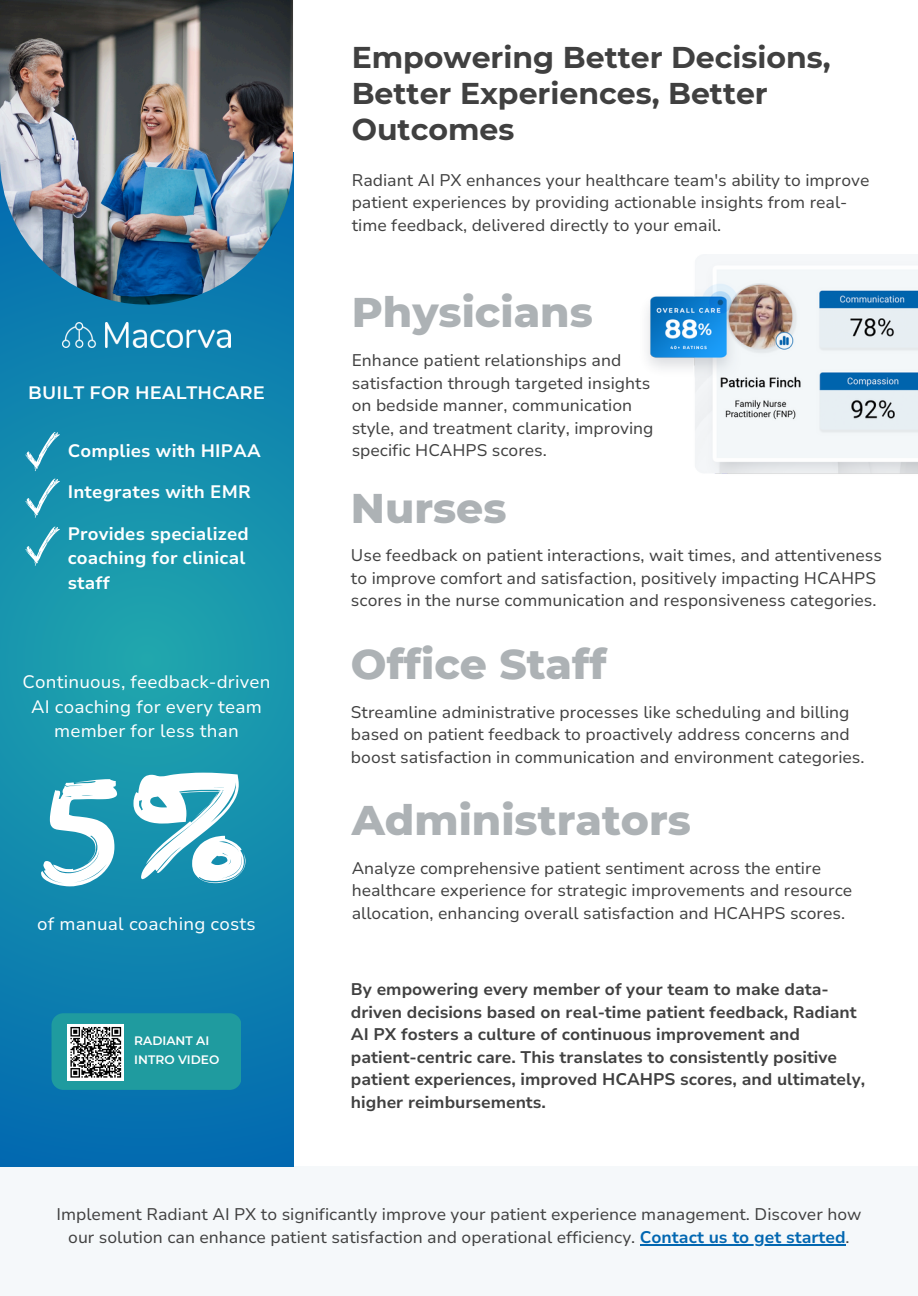
<style>
.page{position:relative;width:918px;height:1296px;background:#fff}
.page>*{position:absolute;margin:0;border:0;box-sizing:border-box;transform-origin:0 0}
.t1{font:154.8px "Finger Paint";color:#fff}
.t2{font:800 42.3px "Montserrat";color:#adb2b5}
.t3{font:700 30px/36px "Montserrat";color:#404040}
.t4{font:18px/24.8px "Nunito Sans 10 pt";letter-spacing:.01em;color:#fff;text-align:center}
.t5{font:700 18px/24.8px "Nunito Sans 10 pt";letter-spacing:.01em;color:#fff}
.t6{font:600 18px "Montserrat";letter-spacing:.01em;color:#fff}
.t7{font:16.8px/22.5px "Nunito Sans 10 pt";color:#404040}
.t8{font:700 16.8px/22.5px "Nunito Sans 10 pt";color:#404040}
.t9{font:600 12.3px "Montserrat";color:#fff}
.s1{font-weight:700;color:#0267b1}
</style>
<div class="page">
<div style="left:0;top:1166px;width:918px;height:130px;background:#f5f8fa"></div>
<svg style="left:0;top:305px;width:293px;height:861px;background:#138bae"></svg>
<img style="left:0;top:0;width:293px;height:305px">
<svg style="left:25px;top:432px;width:35px;height:39px"></svg>
<svg style="left:25px;top:479px;width:35px;height:39px"></svg>
<svg style="left:25px;top:527px;width:35px;height:39px"></svg>
<img style="left:63px;top:323px;width:167px;height:24px">
<div style="left:52px;top:1013px;width:189px;height:77px;background:#1f9b9f;border-radius:12px"></div>
<img style="left:647px;top:255px;width:271px;height:219px">
<hr style="left:640px;top:1244px;width:206px;height:1px;background:#0267b1">
<div style="left:68px;top:1024px;width:56px;height:56px;background:#fff"></div>
<svg style="left:70px;top:1026px;width:52px;height:52px"></svg>
<p class="t3" style="left:352px;top:39px;width:480px">Empowering Better Decisions,<br>Better Experiences, Better<br>Outcomes</p>
<p class="t7" style="left:352px;top:169px;width:519px">Radiant AI PX enhances your healthcare team's ability to improve patient experiences by providing actionable insights from real&shy;time feedback, delivered directly to your email.</p>
<h2 class="t6" style="left:28px;top:381px;width:238px">BUILT FOR HEALTHCARE</h2>
<h3 class="t5" style="left:68px;top:439px;width:195px">Complies with HIPAA</h3>
<p class="t5" style="left:68px;top:480px;width:185px">Integrates with EMR</p>
<p class="t5" style="left:68px;top:521px;width:183px">Provides specialized coaching for clinical staff</p>
<h6 class="t4" style="left:23px;top:670px;width:249px">Continuous, feedback-driven<br>AI coaching for every team member for less than</h6>
<h2 class="t1" style="left:38px;top:706px;width:217px">5%</h2>
<h2 class="t4" style="left:37px;top:911px;width:220px">of manual coaching costs</h2>
<h6 class="t9" style="left:134px;top:1034px;width:76px">RADIANT AI</h6>
<h2 class="t9" style="left:134px;top:1052px;width:87px">INTRO VIDEO</h2>
<h1 class="t2" style="left:352px;top:286px;width:243px">Physicians</h1>
<p class="t7" style="left:352px;top:349px;width:303px">Enhance patient relationships and satisfaction through targeted insights on bedside manner, communication style, and treatment clarity, improving specific HCAHPS scores.</p>
<p class="t2" style="left:351px;top:482px;width:157px">Nurses</p>
<h6 class="t7" style="left:351px;top:545px;width:533px">Use feedback on patient interactions, wait times, and attentiveness to improve comfort and satisfaction, positively impacting HCAHPS scores in the nurse communication and responsiveness categories.</h6>
<p class="t2" style="left:351px;top:638px;width:257px">Office Staff</p>
<p class="t7" style="left:351px;top:701px;width:515px">Streamline administrative processes like scheduling and billing based on patient feedback to proactively address concerns and boost satisfaction in communication and environment categories.</p>
<h5 class="t2" style="left:352px;top:794px;width:341px">Administrators</h5>
<h5 class="t7" style="left:352px;top:857px;width:502px">Analyze comprehensive patient sentiment across the entire healthcare experience for strategic improvements and resource allocation, enhancing overall satisfaction and HCAHPS scores.</h5>
<h6 class="t8" style="left:351px;top:979px;width:516px">By empowering every member of your team to make data&shy;driven decisions based on real-time patient feedback, Radiant AI PX fosters a culture of continuous improvement and patient-centric care. This translates to consistently positive patient experiences, improved HCAHPS scores, and ultimately, higher reimbursements.</h6>
<h5 class="t7" style="left:56px;top:1204px;width:807px;text-align:center">Implement Radiant AI PX to significantly improve your patient experience management. Discover how our solution can enhance patient satisfaction and operational efficiency. <span class="s1">Contact us to get started</span>.</h5>
</div>
